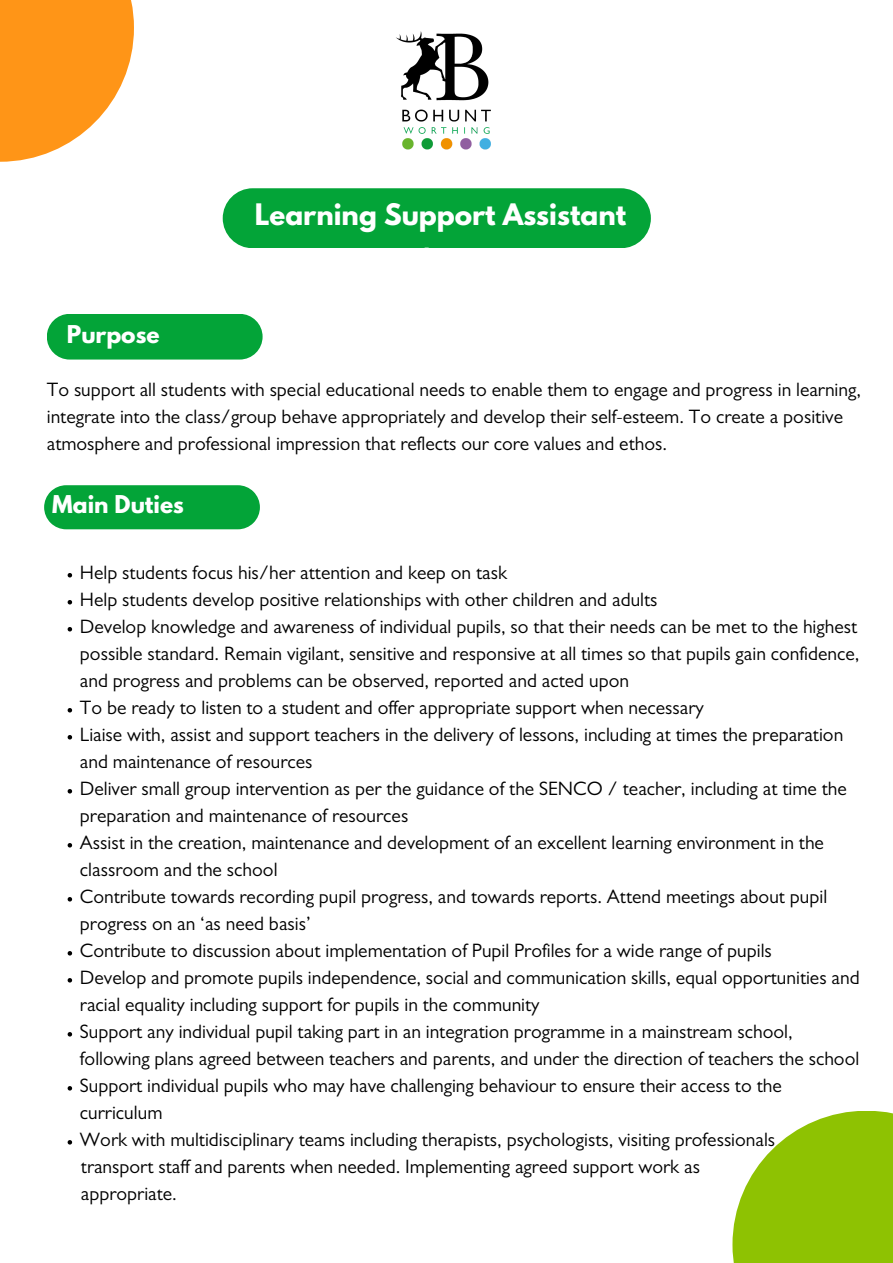
<style>
.page{position:relative;width:893px;height:1263px;background:#fff}
.page>*{position:absolute;margin:0;border:0;box-sizing:border-box;transform-origin:0 0}
.t1{font:700 26.25px "League Spartan";color:#fff}
.t2{font:700 21.75px "League Spartan";color:#fff}
.t3{font:19.5px/27px "Gill Sans";color:#000}
</style>
<div class="page">
<div style="left:223px;top:188px;width:428px;height:60px;background:#03a438;border-radius:30px"></div>
<svg style="left:0;top:0;width:134px;height:162px;fill:#ff9517"></svg>
<img style="left:396px;top:31px;width:95px;height:119px">
<svg style="left:732px;top:1111px;width:161px;height:152px;fill:#8ec202"></svg>
<div style="left:47px;top:314px;width:216px;height:46px;background:#03a438;border-radius:23px"></div>
<svg style="left:44px;top:485px;width:216px;height:44px;background:#0fa841"></svg>
<svg style="left:68px;top:573px;width:4px;height:4px"></svg>
<svg style="left:68px;top:600px;width:4px;height:4px"></svg>
<svg style="left:68px;top:627px;width:4px;height:4px"></svg>
<svg style="left:68px;top:708px;width:4px;height:4px"></svg>
<svg style="left:68px;top:735px;width:4px;height:4px"></svg>
<svg style="left:68px;top:789px;width:4px;height:4px"></svg>
<svg style="left:68px;top:843px;width:4px;height:4px"></svg>
<svg style="left:68px;top:897px;width:4px;height:4px"></svg>
<svg style="left:68px;top:951px;width:4px;height:4px"></svg>
<svg style="left:68px;top:978px;width:4px;height:4px"></svg>
<svg style="left:68px;top:1032px;width:4px;height:4px"></svg>
<svg style="left:68px;top:1086px;width:4px;height:4px"></svg>
<svg style="left:68px;top:1140px;width:4px;height:4px"></svg>
<p class="t2" style="left:67px;top:323px;width:94px">Purpose</p>
<p class="t1" style="left:255px;top:201px;width:373px">Learning Support Assistant</p>
<h2 class="t3" style="left:47px;top:379px;width:816px">To support all students with special educational needs to enable them to engage and progress in learning, integrate into the class/group behave appropriately and develop their self-esteem. To create a positive atmosphere and professional impression that reflects our core values and ethos.</h2>
<h2 class="t2" style="left:52px;top:493px;width:133px">Main Duties</h2>
<p class="t3" style="left:80px;top:562px;width:428px">Help students focus his/her attention and keep on task</p>
<p class="t3" style="left:80px;top:589px;width:579px">Help students develop positive relationships with other children and adults</p>
<p class="t3" style="left:80px;top:616px;width:781px;text-align:justify">Develop knowledge and awareness of individual pupils, so that their needs can be met to the highest possible standard. Remain vigilant, sensitive and responsive at all times so that pupils gain confidence, and progress and problems can be observed, reported and acted upon</p>
<p class="t3" style="left:80px;top:697px;width:625px">To be ready to listen to a student and offer appropriate support when necessary</p>
<p class="t3" style="left:80px;top:724px;width:765px">Liaise with, assist and support teachers in the delivery of lessons, including at times the preparation and maintenance of resources</p>
<p class="t3" style="left:80px;top:778px;width:768px">Deliver small group intervention as per the guidance of the SENCO / teacher, including at time the preparation and maintenance of resources</p>
<p class="t3" style="left:80px;top:832px;width:745px">Assist in the creation, maintenance and development of an excellent learning environment in the classroom and the school</p>
<p class="t3" style="left:80px;top:886px;width:749px">Contribute towards recording pupil progress, and towards reports. Attend meetings about pupil progress on an ‘as need basis’</p>
<p class="t3" style="left:80px;top:940px;width:693px">Contribute to discussion about implementation of Pupil Profiles for a wide range of pupils</p>
<p class="t3" style="left:80px;top:967px;width:781px">Develop and promote pupils independence, social and communication skills, equal opportunities and racial equality including support for pupils in the community</p>
<p class="t3" style="left:80px;top:1021px;width:781px">Support any individual pupil taking part in an integration programme in a mainstream school, following plans agreed between teachers and parents, and under the direction of teachers the school</p>
<p class="t3" style="left:80px;top:1075px;width:703px">Support individual pupils who may have challenging behaviour to ensure their access to the curriculum</p>
<p class="t3" style="left:80px;top:1129px;width:697px">Work with multidisciplinary teams including therapists, psychologists, visiting professionals</p>
<p class="t3" style="left:81px;top:1156px;width:620px">transport staff and parents when needed. Implementing agreed support work as</p>
<p class="t3" style="left:81px;top:1183px;width:98px">appropriate.</p>
</div>
